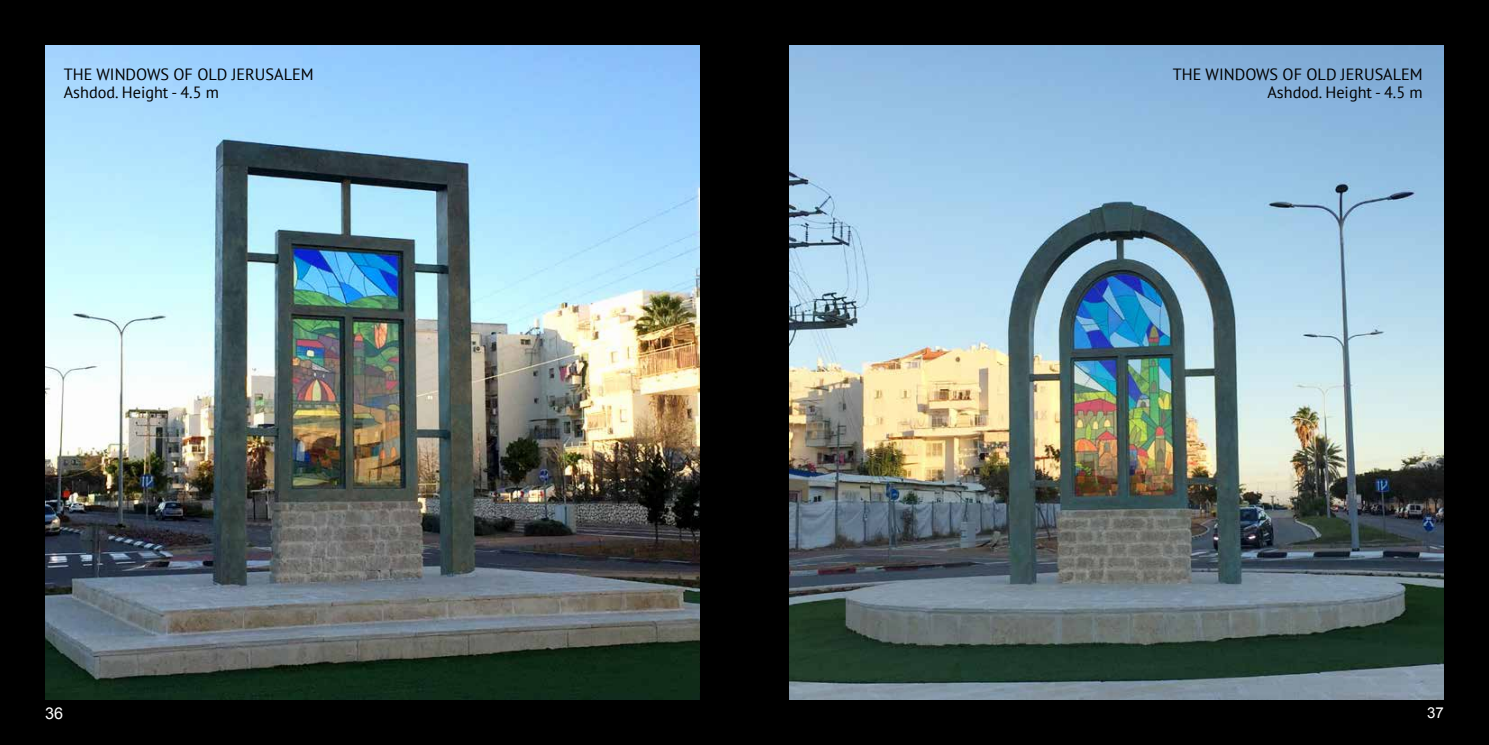
<style>
.page{position:relative;width:1489px;height:745px;background:#fff}
.page>*{position:absolute;margin:0;border:0;box-sizing:border-box;transform-origin:0 0}
.t1{font:16.25px/18.8px "PT Sans";color:#000;text-align:right}
.t2{font:16.25px "Arial";color:#fff}
.t3{font:15px "Arial";color:#fff}
</style>
<div class="page">
<div style="left:0;top:0;width:1488px;height:744px;background:#000"></div>
<img style="left:45px;top:45px;width:654px;height:654px">
<img style="left:789px;top:45px;width:654px;height:654px">
<p class="t1" style="left:64px;top:64px;width:251px;text-align:left">THE WINDOWS OF OLD JERUSALEM<br>Ashdod. Height - 4.5 m</p>
<p class="t1" style="left:1172px;top:64px;width:251px">THE WINDOWS OF OLD JERUSALEM<br>Ashdod. Height - 4.5 m</p>
<p class="t2" style="left:45px;top:702px;width:20px">36</p>
<p class="t3" style="left:1427px;top:702px;width:18px">37</p>
</div>
